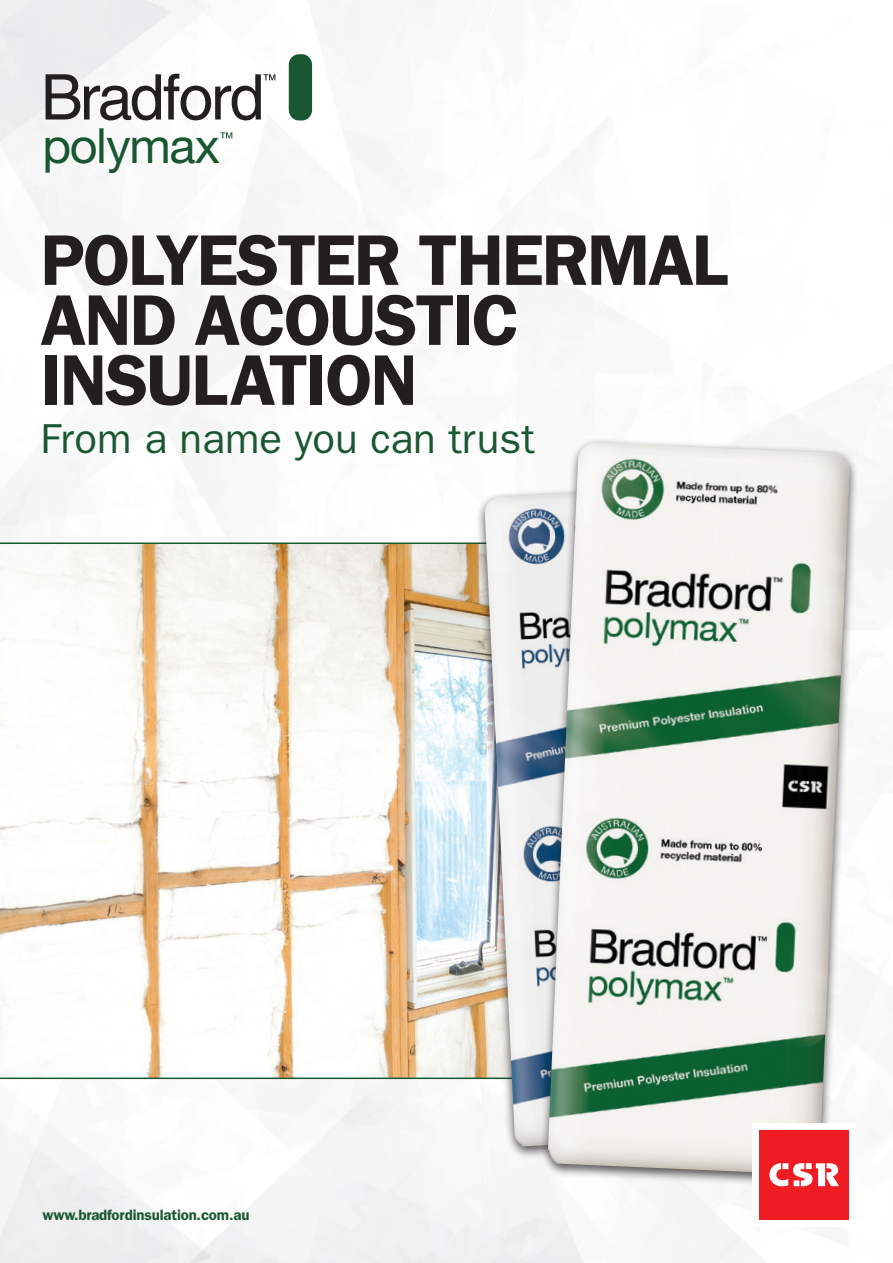
<style>
.page{position:relative;width:893px;height:1263px;background:#fff}
.page>*{position:absolute;margin:0;border:0;box-sizing:border-box;transform-origin:0 0}
.t1{font:600 72px/60px "Franklin Gothic";letter-spacing:-.03em;color:#231f20}
.t2{font:48.6px "Helvetica Neue";letter-spacing:-.03em;color:#195732}
.t3{font:42px "Franklin Gothic";color:#195732}
.t4{font:600 15px "Franklin Gothic";letter-spacing:-.01em;color:#195732}
</style>
<div class="page">
<img style="left:0;top:0;width:893px;height:1263px">
<svg style="left:0;top:542px;width:475px;height:537px"></svg>
<div style="left:475px;top:482px;width:292px;height:677px;background:#231f20;opacity:.75"></div>
<img style="left:484px;top:486px;width:55px;height:661px">
<div style="left:539px;top:438px;width:319px;height:750px;background:#231f20;opacity:.75"></div>
<img style="left:547px;top:442px;width:303px;height:733px">
<div style="left:753px;top:1123px;width:103px;height:104px;background:#fff"></div>
<div style="left:760px;top:1130px;width:89px;height:90px;background:#ee1d23"></div>
<svg style="left:769px;top:1163px;width:70px;height:24px"></svg>
<div style="left:289px;top:54px;width:23px;height:66px;background:#195732;border-radius:10px"></div>
<svg style="left:46px;top:74px;width:229px;height:46px"></svg>
<svg style="left:220px;top:132px;width:12px;height:6px"></svg>
<p class="t2" style="left:43px;top:117px;width:179px">polymax</p>
<p class="t1" style="left:40px;top:228px;width:689px">POLYESTER THERMAL<br>AND ACOUSTIC<br>INSULATION</p>
<p class="t3" style="left:40px;top:414px;width:496px">From a name you can trust</p>
<p class="t4" style="left:43px;top:1206px;width:208px">www.bradfordinsulation.com.au</p>
</div>
